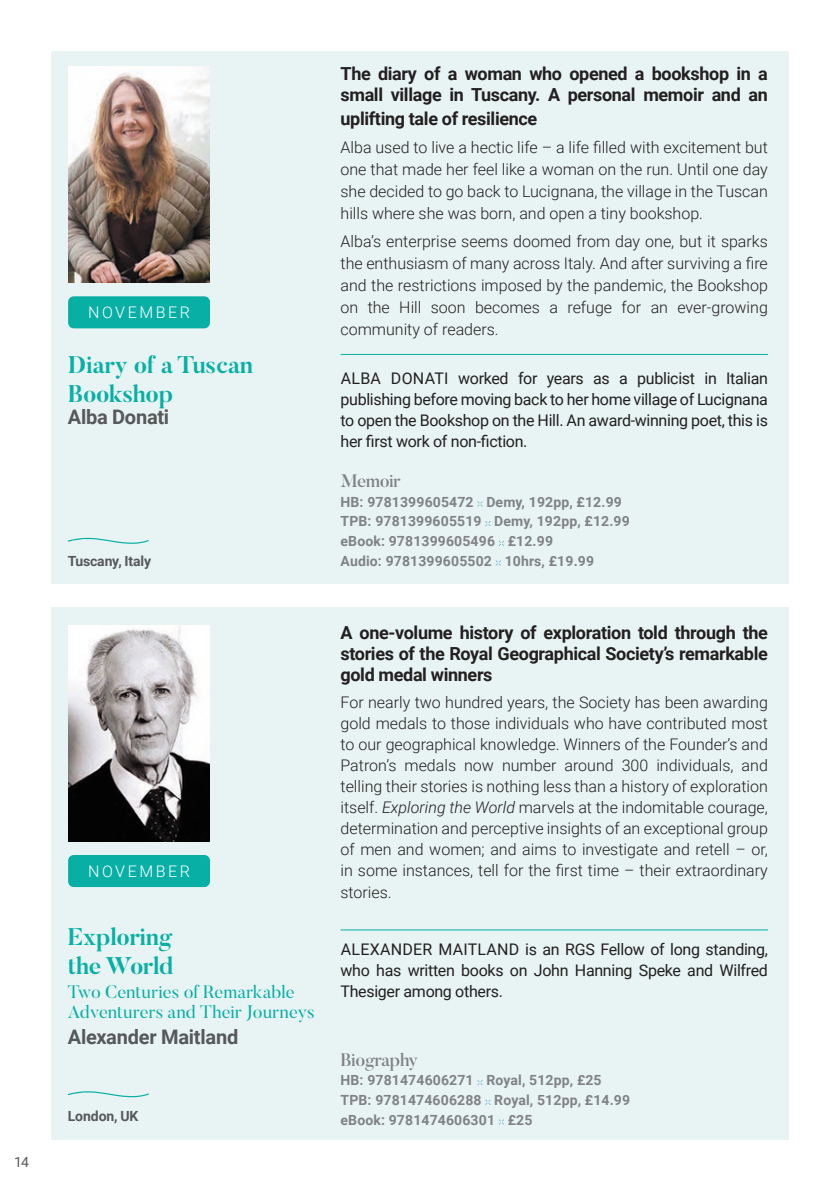
<style>
.page{position:relative;width:840px;height:1191px;background:#fff}
.page>*{position:absolute;margin:0;border:0;box-sizing:border-box;transform-origin:0 0}
.t1{font:700 24px/28.8px "Butler";letter-spacing:-.01em;color:#07afa5}
.t2{font:700 20px "Roboto";letter-spacing:-.01em;color:#57585a}
.t3{font:700 18px/21px "Roboto";letter-spacing:-.02em;color:#231f20}
.t4{font:18px/20px "Butler";letter-spacing:.01em;color:#07afa5}
.t5{font:500 18px "Butler";letter-spacing:-.02em;color:#808285}
.t6{font:300 16px/21.2px "Roboto";color:#231f20;text-align:justify}
.t7{font:16px/21px "Roboto";letter-spacing:-.02em;color:#231f20;text-align:justify}
.t8{font:300 16px "Roboto";letter-spacing:.16em;color:#fff}
.t9{font:700 14px "Roboto";letter-spacing:.01em;color:#808285}
.t10{font:700 14px "Roboto";letter-spacing:-.005em;color:#57585a}
.t11{font:14px "Roboto";color:#57585a}
.s1{font-style:italic}
</style>
<div class="page">
<div style="left:51px;top:607px;width:737px;height:533px;background:#e8f4f3"></div>
<div style="left:68px;top:855px;width:142px;height:32px;background:#07afa5;border-radius:6px"></div>
<img style="left:68px;top:625px;width:142px;height:216px">
<hr style="left:340px;top:929px;width:427px;height:1px;background:#07afa5">
<svg style="left:68px;top:1091px;width:81px;height:6px"></svg>
<div style="left:51px;top:51px;width:737px;height:532px;background:#e8f4f3"></div>
<div style="left:68px;top:296px;width:142px;height:32px;background:#07afa5;border-radius:6px"></div>
<svg style="left:68px;top:537px;width:81px;height:7px"></svg>
<img style="left:68px;top:67px;width:142px;height:216px">
<hr style="left:340px;top:354px;width:427px;height:1px;background:#07afa5">
<svg style="left:477px;top:501px;width:5px;height:5px"></svg>
<svg style="left:485px;top:521px;width:5px;height:5px"></svg>
<svg style="left:498px;top:540px;width:6px;height:6px"></svg>
<svg style="left:495px;top:560px;width:5px;height:5px"></svg>
<svg style="left:477px;top:1080px;width:5px;height:5px"></svg>
<svg style="left:485px;top:1099px;width:5px;height:6px"></svg>
<svg style="left:498px;top:1119px;width:6px;height:5px"></svg>
<p class="t11" style="left:14px;top:1152px;width:16px">14</p>
<p class="t8" style="left:88px;top:301px;width:103px">NOVEMBER</p>
<p class="t1" style="left:68px;top:350px;width:187px">Diary of a Tuscan<br>Bookshop</p>
<p class="t2" style="left:68px;top:403px;width:103px">Alba Donati</p>
<p class="t10" style="left:68px;top:551px;width:85px">Tuscany, Italy</p>
<p class="t8" style="left:88px;top:860px;width:103px">NOVEMBER</p>
<p class="t1" style="left:68px;top:922px;width:106px">Exploring</p>
<p class="t1" style="left:68px;top:951px;width:107px">the World</p>
<p class="t4" style="left:68px;top:981px;width:248px">Two Centuries of Remarkable<br>Adventurers and Their Journeys</p>
<p class="t2" style="left:68px;top:1023px;width:172px">Alexander Maitland</p>
<p class="t10" style="left:68px;top:1105px;width:72px">London, UK</p>
<p class="t3" style="left:340px;top:63px;width:428px">The diary of a woman who opened a bookshop in a small village in Tuscany. A personal memoir and an</p>
<p class="t3" style="left:340px;top:108px;width:198px">uplifting tale of resilience</p>
<p class="t6" style="left:340px;top:136px;width:428px;line-height:22px">Alba used to live a hectic life – a life filled with excitement but one that made her feel like a woman on the run. Until one day she decided to go back to Lucignana, the village in the Tuscan hills where she was born, and open a tiny bookshop.</p>
<p class="t6" style="left:340px;top:229px;width:428px;line-height:22px">Alba’s enterprise seems doomed from day one, but it sparks the enthusiasm of many across Italy. And after surviving a fire and the restrictions imposed by the pandemic, the Bookshop on the Hill soon becomes a refuge for an ever-growing community of readers.</p>
<p class="t7" style="left:340px;top:367px;width:428px">ALBA DONATI worked for years as a publicist in Italian publishing before moving back to her home village of Lucignana to open the Bookshop on the Hill. An award-winning poet, this is her first work of non-fiction.</p>
<p class="t5" style="left:340px;top:469px;width:62px">Memoir</p>
<p class="t9" style="left:340px;top:492px;width:283px">HB: 9781399605472 Demy, 192pp, £12.99</p>
<p class="t9" style="left:340px;top:511px;width:291px">TPB: 9781399605519 Demy, 192pp, £12.99</p>
<p class="t9" style="left:340px;top:531px;width:214px">eBook: 9781399605496 £12.99</p>
<p class="t9" style="left:340px;top:551px;width:255px">Audio: 9781399605502 10hrs, £19.99</p>
<p class="t3" style="left:340px;top:621px;width:428px;text-align:justify">A one-volume history of exploration told through the stories of the Royal Geographical Society’s remarkable gold medal winners</p>
<p class="t6" style="left:340px;top:690px;width:428px">For nearly two hundred years, the Society has been awarding gold medals to those individuals who have contributed most to our geographical knowledge. Winners of the Founder’s and Patron’s medals now number around 300 individuals, and telling their stories is nothing less than a history of exploration itself. <span class="s1">Exploring the World</span> marvels at the indomitable courage, determination and perceptive insights of an exceptional group of men and women; and aims to investigate and retell – or, in some instances, tell for the first time – their extraordinary stories.</p>
<p class="t7" style="left:340px;top:938px;width:428px">ALEXANDER MAITLAND is an RGS Fellow of long standing, who has written books on John Hanning Speke and Wilfred Thesiger among others.</p>
<p class="t5" style="left:340px;top:1048px;width:79px">Biography</p>
<p class="t9" style="left:340px;top:1070px;width:262px">HB: 9781474606271 Royal, 512pp, £25</p>
<p class="t9" style="left:340px;top:1090px;width:291px">TPB: 9781474606288 Royal, 512pp, £14.99</p>
<p class="t9" style="left:340px;top:1109px;width:193px">eBook: 9781474606301 £25</p>
</div>
